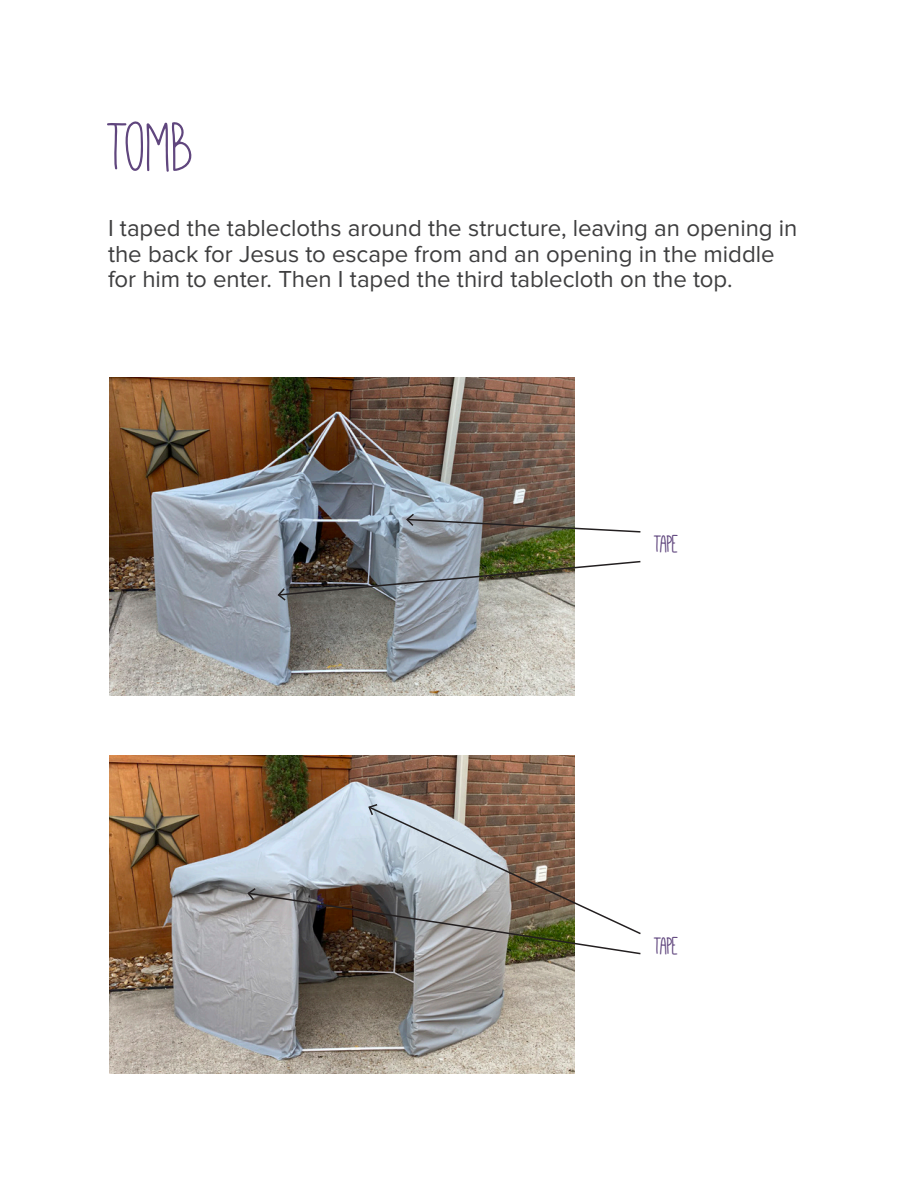
<style>
.page{position:relative;width:918px;height:1188px;background:#fff}
.page>*{position:absolute;margin:0;border:0;box-sizing:border-box;transform-origin:0 0}
.Main_Subhead_song_ti{font:78px "Mathlete Skinny";color:#60467e}
.Main_Subhead_song_ti-2{font:27px "Mathlete Bulky";letter-spacing:-.035em;color:#60467e}
.Song{font:24px/25.5px "Proxima Nova";letter-spacing:-.005em;color:#3e3e3f}
</style>
<div class="page">
<img style="left:109px;top:378px;width:465px;height:318px">
<img style="left:109px;top:756px;width:465px;height:318px">
<svg style="left:405px;top:512px;width:236px;height:21px"></svg>
<img style="left:246px;top:803px;width:395px;height:152px">
<img style="left:276px;top:560px;width:365px;height:42px">
<p class="Main_Subhead_song_ti" style="left:108px;top:110px;width:88px">tomb</p>
<p class="Song" style="left:108px;top:217px;width:691px">I taped the tablecloths around the structure, leaving an opening in the back for Jesus to escape from and an opening in the middle for him to enter. Then I taped the third tablecloth on the top.</p>
<p class="Main_Subhead_song_ti-2" style="left:654px;top:531px;width:26px">TAPE</p>
<p class="Main_Subhead_song_ti-2" style="left:654px;top:932px;width:26px">TAPE</p>
</div>
